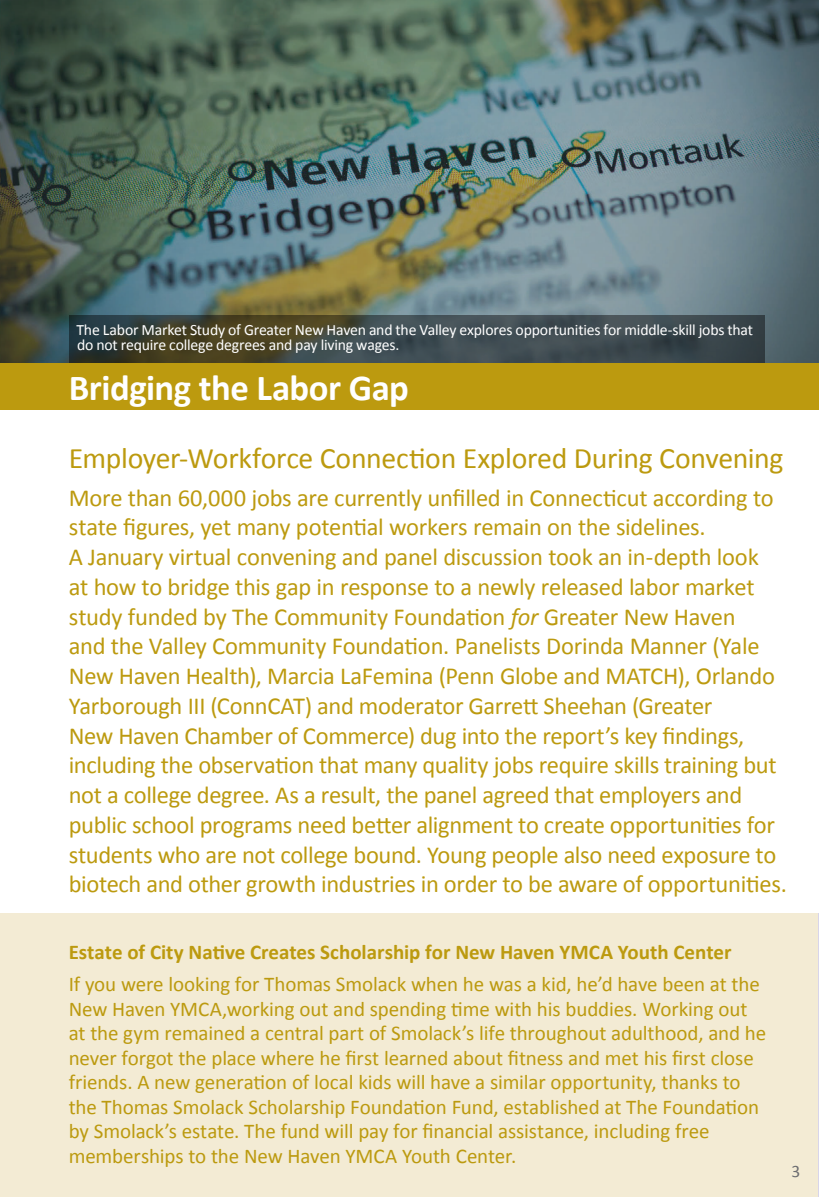
<style>
.page{position:relative;width:819px;height:1197px;background:#fff}
.page>*{position:absolute;margin:0;border:0;box-sizing:border-box;transform-origin:0 0}
.Headline_-_Secondary{font:700 36.75px "Calibri";letter-spacing:-.015em;color:#fff}
.Subhead_-_Secondary{font:29.75px "Calibri";letter-spacing:-.01em;color:#bc9a0f}
.Subhead_-_Secondary-2{font:24.5px/29.8px "Calibri";letter-spacing:-.015em;color:#bc9a0f}
.Sidebar_-_Body{font:21px/24.5px "Calibri";letter-spacing:-.005em;color:#bc9a0f}
.Sidebar_-_Header{font:700 21px "Calibri";color:#bc9a0f}
.t1{font:17.5px "Calibri";color:#6c6d70}
.Photo_Caption{font:15.75px/15.8px "Calibri";letter-spacing:-.015em;color:#fff}
.s1{font-style:italic}
</style>
<div class="page">
<div style="left:0;top:914px;width:819px;height:283px;background:#f3ebd4"></div>
<div style="left:0;top:362px;width:819px;height:48px;background:#bc9a0f"></div>
<img style="left:0;top:0;width:819px;height:362px">
<hr style="left:818px;top:914px;width:1px;height:283px;background:#d8d5ea">
<svg style="left:69px;top:315px;width:695px;height:47px;background:#3e4642"></svg>
<p class="Photo_Caption" style="left:76px;top:322px;width:678px">The Labor Market Study of Greater New Haven and the Valley explores opportunities for middle-skill jobs that do not require college degrees and pay living wages.</p>
<p class="Headline_-_Secondary" style="left:69px;top:364px;width:342px">Bridging the Labor Gap</p>
<p class="Subhead_-_Secondary" style="left:69px;top:439px;width:716px">Employer-Workforce Connection Explored During Convening</p>
<p class="Subhead_-_Secondary-2" style="left:69px;top:483px;width:720px">More than 60,000 jobs are currently unfilled in Connecticut according to state figures, yet many potential workers remain on the sidelines.<br>A January virtual convening and panel discussion took an in-depth look<br>at how to bridge this gap in response to a newly released labor market study funded by The Community Foundation <span class="s1">for</span> Greater New Haven<br>and the Valley Community Foundation. Panelists Dorinda Manner (Yale New Haven Health), Marcia LaFemina (Penn Globe and MATCH), Orlando Yarborough III (ConnCAT) and moderator Garrett Sheehan (Greater<br>New Haven Chamber of Commerce) dug into the report’s key findings, including the observation that many quality jobs require skills training but not a college degree. As a result, the panel agreed that employers and public school programs need better alignment to create opportunities for students who are not college bound. Young people also need exposure to biotech and other growth industries in order to be aware of opportunities.</p>
<p class="Sidebar_-_Header" style="left:69px;top:938px;width:664px">Estate of City Native Creates Scholarship for New Haven YMCA Youth Center</p>
<p class="Sidebar_-_Body" style="left:69px;top:972px;width:699px">If you were looking for Thomas Smolack when he was a kid, he’d have been at the New Haven YMCA,working out and spending time with his buddies. Working out at the gym remained a central part of Smolack’s life throughout adulthood, and he never forgot the place where he first learned about fitness and met his first close friends. A new generation of local kids will have a similar opportunity, thanks to the Thomas Smolack Scholarship Foundation Fund, established at The Foundation by Smolack’s estate. The fund will pay for financial assistance, including free memberships to the New Haven YMCA Youth Center.</p>
<p class="t1" style="left:791px;top:1160px;width:10px">3</p>
</div>
